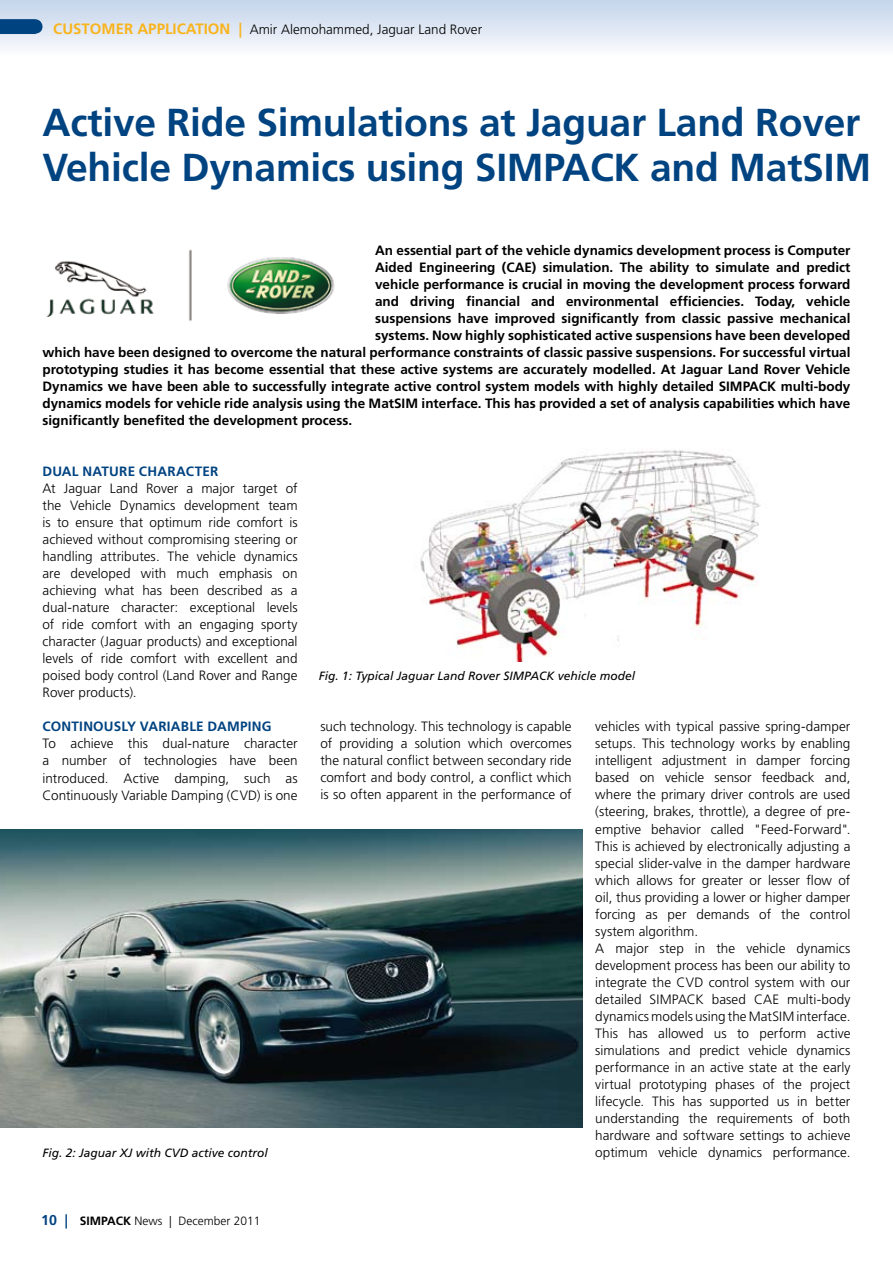
<style>
.page{position:relative;width:893px;height:1263px;background:#fff}
.page>*{position:absolute;margin:0;border:0;box-sizing:border-box;transform-origin:0 0}
.t1{font:700 39px/45px "Frutiger LT";letter-spacing:-.005em;color:#004381}
.t2{font:300 13.5px/17px "Frutiger LT";color:#000;text-align:justify}
.t3{font:700 13.5px "Frutiger LT";color:#000}
.t4{font:700 13.5px "Frutiger LT";letter-spacing:.015em;color:#004381}
.t5{font:italic 12px "Frutiger LT";color:#000}
.t6{font:300 12px "Frutiger LT";color:#000}
.s1{font-weight:700;font-size:15px;color:#f9b41d}
.s2{font-weight:700;font-size:14.25px;color:#004381}
.s3{font-weight:700}
</style>
<div class="page">
<div style="left:0;top:0;width:893px;height:102px;background:linear-gradient(to bottom,#cedbee,#fff)"></div>
<svg style="left:0;top:19px;width:43px;height:15px"></svg>
<svg style="left:892px;top:0;width:1px;height:102px"></svg>
<img style="left:0;top:829px;width:583px;height:298px">
<img style="left:420px;top:450px;width:341px;height:211px">
<img style="left:46px;top:249px;width:289px;height:73px">
<p class="t2" style="left:53px;top:21px;width:430px"><span class="s1">Custom er Application |</span> Amir Alemohammed, Jaguar Land Rover</p>
<h1 class="t1" style="left:43px;top:100px;width:830px">Active Ride Simulations at Jaguar Land Rover<br>Vehicle Dynamics using SIMPACK and MatSIM</h1>
<p class="t3" style="left:375px;top:243px;width:477px">An essential part of the vehicle dynamics development process is Computer</p>
<p class="t3" style="left:375px;top:260px;width:477px">Aided Engineering (CAE) simulation. The ability to simulate and predict</p>
<p class="t3" style="left:375px;top:277px;width:477px">vehicle performance is crucial in moving the development process forward</p>
<p class="t3" style="left:375px;top:294px;width:477px">and driving financial and environmental efficiencies. Today, vehicle</p>
<p class="t3" style="left:375px;top:311px;width:477px">suspensions have improved significantly from classic passive mechanical</p>
<p class="t3" style="left:375px;top:328px;width:477px">systems. Now highly sophisticated active suspensions have been developed</p>
<p class="t3" style="left:43px;top:345px;width:809px">which have been designed to overcome the natural performance constraints of classic passive suspensions. For successful virtual</p>
<p class="t3" style="left:43px;top:362px;width:809px">prototyping studies it has become essential that these active systems are accurately modelled. At Jaguar Land Rover Vehicle</p>
<p class="t3" style="left:43px;top:379px;width:809px">Dynamics we have been able to successfully integrate active control system models with highly detailed SIMPACK multi-body</p>
<p class="t3" style="left:43px;top:396px;width:809px">dynamics models for vehicle ride analysis using the MatSIM interface. This has provided a set of analysis capabilities which have</p>
<p class="t3" style="left:43px;top:413px;width:311px">significantly benefited the development process.</p>
<p class="t4" style="left:43px;top:464px;width:69px">DUAL NATURE</p>
<p class="t4" style="left:139px;top:464px;width:65px">CHARACTER</p>
<p class="t2" style="left:43px;top:480px;width:257px">At Jaguar Land Rover a major target of the Vehicle Dynamics development team is to ensure that optimum ride comfort is achieved without compromising steering or handling attributes. The vehicle dynamics are developed with much emphasis on achieving what has been described as a dual-nature character: exceptional levels of ride comfort with an engaging sporty character (Jaguar products) and exceptional levels of ride comfort with excellent and poised body control (Land Rover and Range Rover products).</p>
<p class="t4" style="left:43px;top:719px;width:19px">CONT</p>
<p class="t4" style="left:79px;top:719px;width:15px">INOU</p>
<p class="t4" style="left:114px;top:719px;width:159px">SLY VARIABLE DAMPING</p>
<p class="t2" style="left:43px;top:735px;width:257px">To achieve this dual-nature character a number of technologies have been introduced. Active damping, such as Continuously Variable Damping (CVD) is one</p>
<p class="t5" style="left:43px;top:1145px;width:227px">Fig. 2: Jaguar XJ with CVD active control</p>
<p class="t6" style="left:41px;top:1214px;width:221px"><span class="s2">10 |</span> <span class="s3">SIMPACK</span> News | December 2011</p>
<p class="t5" style="left:319px;top:669px;width:318px">Fig. 1: Typical Jaguar Land Rover SIMPACK vehicle model</p>
<p class="t2" style="left:595px;top:718px;width:257px;text-align:left">vehicles with typical passive spring-damper setups. This technology works by enabling intelligent adjustment in damper forcing based on vehicle sensor feedback and, where the primary driver controls are used (steering, brakes, throttle), a degree of pre&shy;emptive behavior called "Feed-Forward".<br>This is achieved by electronically adjusting a special slider-valve in the damper hardware which allows for greater or lesser flow of oil, thus providing a lower or higher damper forcing as per demands of the control system algorithm.<br>A major step in the vehicle dynamics development process has been our ability to integrate the CVD control system with our detailed SIMPACK based CAE multi-body dynamics models using the MatSIM interface.<br>This has allowed us to perform active simulations and predict vehicle dynamics performance in an active state at the early virtual prototyping phases of the project lifecycle. This has supported us in better understanding the requirements of both hardware and software settings to achieve optimum vehicle dynamics performance.</p>
<p class="t2" style="left:320px;top:718px;width:253px">such technology. This technology is capable of providing a solution which overcomes the natural conflict between secondary ride comfort and body control, a conflict which is so often apparent in the performance of</p>
</div>
